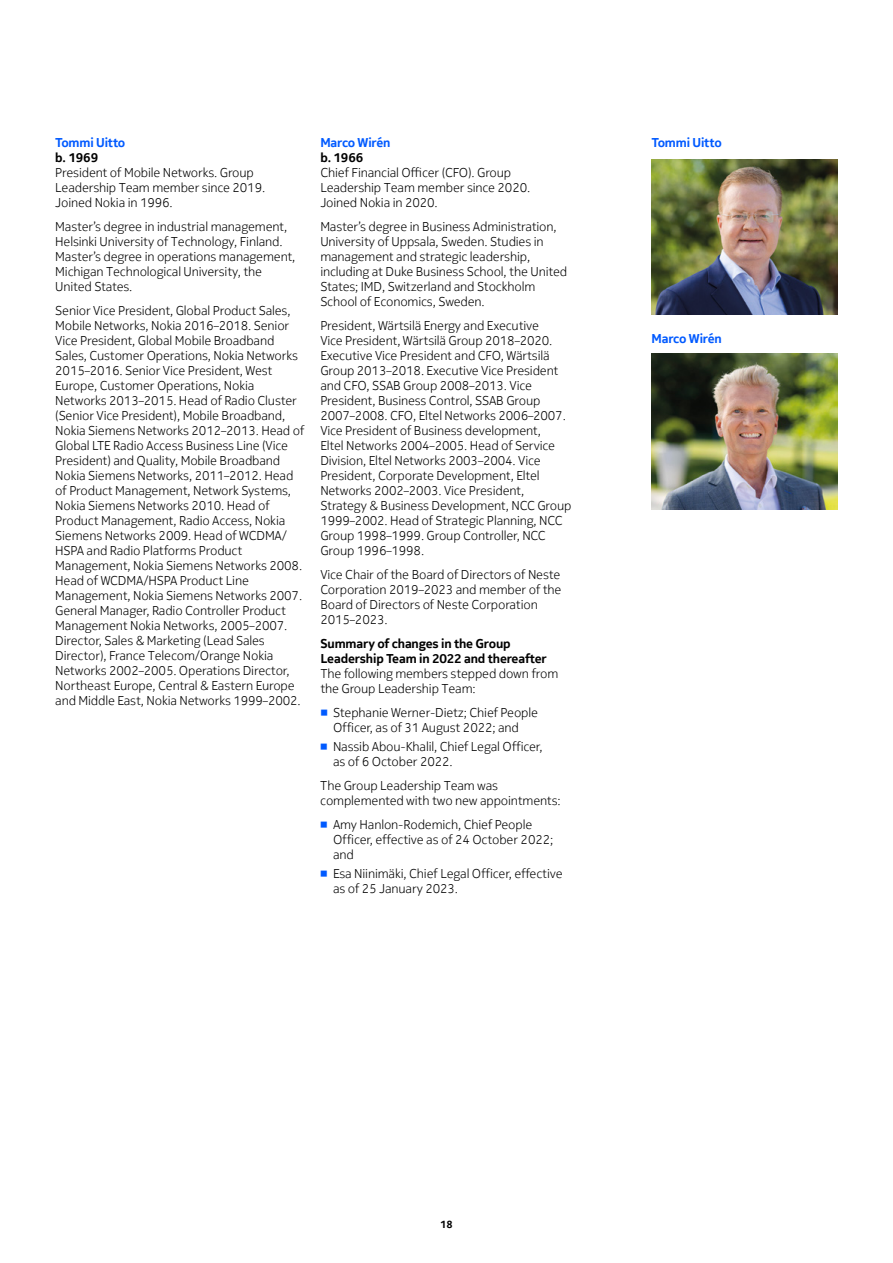
<style>
.page{position:relative;width:893px;height:1263px;background:#fff}
.page>*{position:absolute;margin:0;border:0;box-sizing:border-box;transform-origin:0 0}
.t1{font:300 12.75px/15px "Nokia Pure Text";letter-spacing:-.015em;color:#000}
.t2{font:700 12.75px/15px "Nokia Pure Text";letter-spacing:-.01em;color:#000}
.t3{font:700 12.75px "Nokia Pure Text";letter-spacing:-.01em;color:#005aff}
.t4{font:700 10.5px "Nokia Pure Text";color:#000}
.s1{font-weight:500;color:#005aff}
</style>
<div class="page">
<img style="left:652px;top:159px;width:186px;height:156px">
<img style="left:652px;top:354px;width:186px;height:155px">
<p class="t3" style="left:55px;top:134px;width:72px">Tommi Uitto</p>
<p class="t2" style="left:55px;top:150px;width:44px">b. 1969</p>
<p class="t1" style="left:55px;top:165px;width:211px">President of Mobile Networks. Group<br>Leadership Team member since 2019.<br>Joined Nokia in 1996.</p>
<p class="t1" style="left:55px;top:219px;width:242px">Master’s degree in industrial management, Helsinki University of Technology, Finland.<br>Master’s degree in operations management, Michigan Technological University, the United States.</p>
<p class="t1" style="left:55px;top:303px;width:251px">Senior Vice President, Global Product Sales, Mobile Networks, Nokia 2016–2018. Senior Vice President, Global Mobile Broadband Sales, Customer Operations, Nokia Networks 2015–2016. Senior Vice President, West Europe, Customer Operations, Nokia Networks 2013–2015. Head of Radio Cluster (Senior Vice President), Mobile Broadband, Nokia Siemens Networks 2012–2013. Head of Global LTE Radio Access Business Line (Vice President) and Quality, Mobile Broadband Nokia Siemens Networks, 2011–2012. Head of Product Management, Network Systems, Nokia Siemens Networks 2010. Head of Product Management, Radio Access, Nokia Siemens Networks 2009. Head of WCDMA/ HSPA and Radio Platforms Product Management, Nokia Siemens Networks 2008.<br>Head of WCDMA/HSPA Product Line Management, Nokia Siemens Networks 2007.<br>General Manager, Radio Controller Product Management Nokia Networks, 2005–2007.<br>Director, Sales &amp; Marketing (Lead Sales Director), France Telecom/Orange Nokia Networks 2002–2005. Operations Director, Northeast Europe, Central &amp; Eastern Europe and Middle East, Nokia Networks 1999–2002.</p>
<p class="t3" style="left:320px;top:134px;width:72px">Marco Wirén</p>
<p class="t2" style="left:320px;top:150px;width:44px">b. 1966</p>
<p class="t1" style="left:320px;top:165px;width:211px">Chief Financial Officer (CFO). Group<br>Leadership Team member since 2020.<br>Joined Nokia in 2020.</p>
<p class="t1" style="left:320px;top:219px;width:248px">Master’s degree in Business Administration, University of Uppsala, Sweden. Studies in management and strategic leadership, including at Duke Business School, the United States; IMD, Switzerland and Stockholm School of Economics, Sweden.</p>
<p class="t1" style="left:320px;top:318px;width:253px">President, Wärtsilä Energy and Executive<br>Vice President, Wärtsilä Group 2018–2020.<br>Executive Vice President and CFO, Wärtsilä Group 2013–2018. Executive Vice President and CFO, SSAB Group 2008–2013. Vice President, Business Control, SSAB Group 2007–2008. CFO, Eltel Networks 2006–2007.<br>Vice President of Business development,<br>Eltel Networks 2004–2005. Head of Service Division, Eltel Networks 2003–2004. Vice President, Corporate Development, Eltel Networks 2002–2003. Vice President, Strategy &amp; Business Development, NCC Group 1999–2002. Head of Strategic Planning, NCC Group 1998–1999. Group Controller, NCC Group 1996–1998.</p>
<p class="t1" style="left:320px;top:567px;width:243px">Vice Chair of the Board of Directors of Neste Corporation 2019–2023 and member of the Board of Directors of Neste Corporation 2015–2023.</p>
<p class="t2" style="left:320px;top:636px;width:228px">Summary of changes in the Group<br>Leadership Team in 2022 and thereafter</p>
<p class="t1" style="left:320px;top:666px;width:240px">The following members stepped down from the Group Leadership Team:</p>
<p class="t1" style="left:320px;top:705px;width:219px;text-align:center"><span class="s1">■</span> Stephanie Werner-Dietz; Chief People<br>Officer, as of 31 August 2022; and</p>
<p class="t1" style="left:333px;top:739px;width:211px;text-indent:-13px"><span class="s1">■</span> Nassib Abou-Khalil, Chief Legal Officer, as of 6 October 2022.</p>
<p class="t1" style="left:320px;top:778px;width:242px">The Group Leadership Team was complemented with two new appointments:</p>
<p class="t1" style="left:333px;top:817px;width:222px;text-indent:-13px"><span class="s1">■</span> Amy Hanlon-Rodemich, Chief People<br>Officer, effective as of 24 October 2022; and</p>
<p class="t1" style="left:333px;top:866px;width:231px;text-indent:-13px"><span class="s1">■</span> Esa Niinimäki, Chief Legal Officer, effective as of 25 January 2023.</p>
<p class="t3" style="left:652px;top:134px;width:72px">Tommi Uitto</p>
<p class="t3" style="left:652px;top:330px;width:72px">Marco Wirén</p>
<p class="t4" style="left:440px;top:1217px;width:14px">18</p>
</div>
